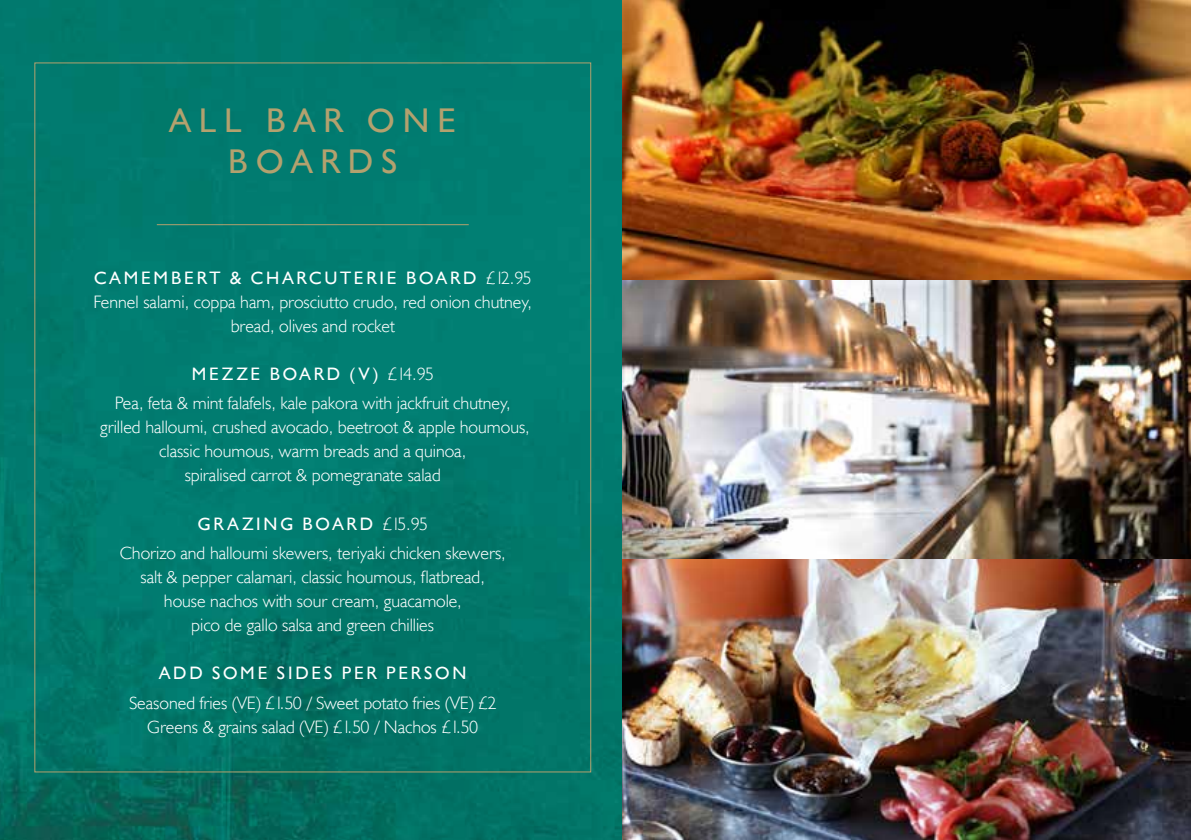
<style>
.page{position:relative;width:1191px;height:840px;background:#fff}
.page>*{position:absolute;margin:0;border:0;box-sizing:border-box;transform-origin:0 0}
.t1{font:34.2px/41.2px "Humanist 521 BT";letter-spacing:.235em;color:#b3a16e;text-align:center}
.t2{font:300 18px/24px "Humanist 521 BT";color:#fff;text-align:center}
.t3{font:18px "Humanist 521 BT";letter-spacing:.155em;color:#fff}
.s1{font-weight:400}
</style>
<div class="page">
<img style="left:0;top:0;width:623px;height:839px">
<img style="left:623px;top:0;width:568px;height:280px">
<img style="left:623px;top:280px;width:568px;height:279px">
<img style="left:623px;top:559px;width:568px;height:280px">
<hr style="left:157px;top:224px;width:312px;height:1px;background:#b3a16e">
<h1 class="t1" style="left:169px;top:100px;width:288px">ALL BAR ONE<br>BOARDS</h1>
<p class="t2" style="left:94px;top:265px;width:440px"><span class="s1">CAMEMBERT &amp; CHARCUTERIE BOARD</span> £12.95<br>Fennel salami, coppa ham, prosciutto crudo, red onion chutney, bread, olives and rocket</p>
<p class="t2" style="left:115px;top:358px;width:397px;line-height:29.6px"><span class="s1">MEZZE BOARD (V)</span> £14.95<br>Pea, feta &amp; mint falafels, kale pakora with jackfruit chutney,</p>
<p class="t2" style="left:100px;top:415px;width:431px">grilled halloumi, crushed avocado, beetroot &amp; apple houmous, classic houmous, warm breads and a quinoa,<br>spiralised carrot &amp; pomegranate salad</p>
<p class="t2" style="left:120px;top:508px;width:388px;line-height:29.6px"><span class="s1">GRAZING BOARD</span> £15.95<br>Chorizo and halloumi skewers, teriyaki chicken skewers,</p>
<p class="t2" style="left:140px;top:564px;width:346px">salt &amp; pepper calamari, classic houmous, flatbread, house nachos with sour cream, guacamole,<br>pico de gallo salsa and green chillies</p>
<p class="t3" style="left:159px;top:661px;width:309px">ADD SOME SIDES PER PERSON</p>
<p class="t2" style="left:129px;top:690px;width:369px">Seasoned fries (VE) £1.50 / Sweet potato fries (VE) £2<br>Greens &amp; grains salad (VE) £1.50 / Nachos £1.50</p>
</div>
